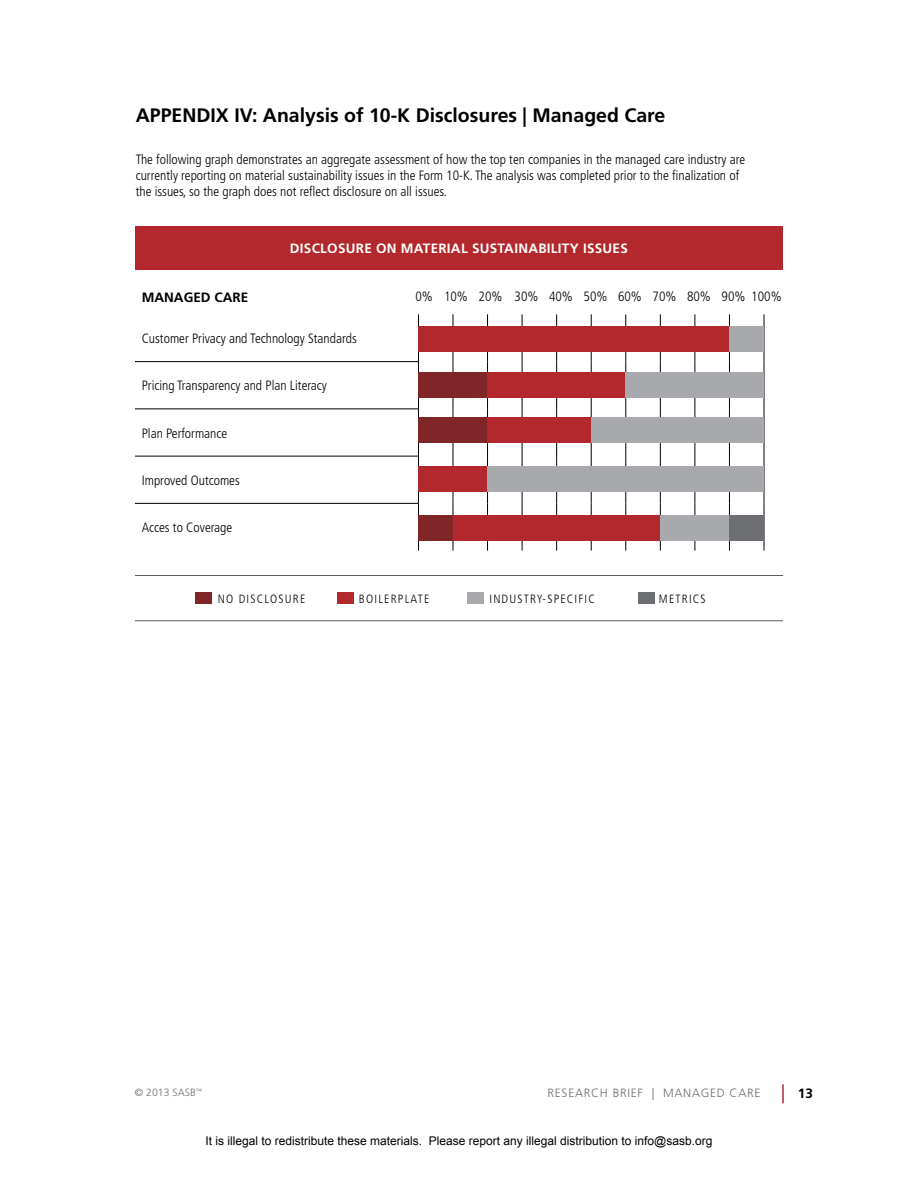
<style>
.page{position:relative;width:918px;height:1188px;background:#fff}
.page>*{position:absolute;margin:0;border:0;box-sizing:border-box;transform-origin:0 0}
.t1{font:700 19.5px "Frutiger LT Std";color:#000}
.t2{font:300 condensed 13.5px/15.8px "Frutiger LT Std";color:#000}
.t3{font:700 13.5px "Frutiger LT Std";letter-spacing:.02em;color:#fff}
.t4{font:700 13.5px "Frutiger LT Std";color:#000}
.t5{font:12px "Arial";color:#000}
.t6{font:300 condensed 12px "Frutiger LT Std";letter-spacing:.1em;color:#000}
.t7{font:300 12px "Frutiger LT Std";letter-spacing:.06em;color:#6d6e71}
.t8{font:300 10.5px "Frutiger LT Std";color:#6d6e71}
.t9{font:300 6.15px "Frutiger LT Std";color:#6d6e71}
</style>
<div class="page">
<svg style="left:782px;top:1084px;width:2px;height:19px"></svg>
<hr style="left:135px;top:361px;width:283px;height:1px;background:#000">
<hr style="left:135px;top:408px;width:283px;height:1px;background:#000">
<hr style="left:135px;top:456px;width:283px;height:1px;background:#000">
<hr style="left:135px;top:503px;width:283px;height:1px;background:#000">
<hr style="left:418px;top:314px;width:1px;height:48px;background:#000">
<hr style="left:418px;top:362px;width:1px;height:47px;background:#000">
<hr style="left:418px;top:409px;width:1px;height:47px;background:#000">
<hr style="left:418px;top:456px;width:1px;height:47px;background:#000">
<hr style="left:418px;top:503px;width:1px;height:48px;background:#000">
<hr style="left:453px;top:314px;width:1px;height:48px;background:#000">
<hr style="left:487px;top:314px;width:1px;height:48px;background:#000">
<hr style="left:522px;top:314px;width:1px;height:48px;background:#000">
<hr style="left:556px;top:314px;width:1px;height:48px;background:#000">
<hr style="left:591px;top:314px;width:1px;height:48px;background:#000">
<hr style="left:626px;top:314px;width:1px;height:48px;background:#000">
<hr style="left:660px;top:314px;width:1px;height:48px;background:#000">
<hr style="left:695px;top:314px;width:1px;height:48px;background:#000">
<hr style="left:729px;top:314px;width:1px;height:48px;background:#000">
<hr style="left:764px;top:314px;width:1px;height:48px;background:#000">
<hr style="left:453px;top:362px;width:1px;height:47px;background:#000">
<hr style="left:487px;top:362px;width:1px;height:47px;background:#000">
<hr style="left:522px;top:362px;width:1px;height:47px;background:#000">
<hr style="left:556px;top:362px;width:1px;height:47px;background:#000">
<hr style="left:591px;top:362px;width:1px;height:47px;background:#000">
<hr style="left:626px;top:362px;width:1px;height:47px;background:#000">
<hr style="left:660px;top:362px;width:1px;height:47px;background:#000">
<hr style="left:695px;top:362px;width:1px;height:47px;background:#000">
<hr style="left:729px;top:362px;width:1px;height:47px;background:#000">
<hr style="left:764px;top:362px;width:1px;height:47px;background:#000">
<hr style="left:453px;top:409px;width:1px;height:47px;background:#000">
<hr style="left:487px;top:409px;width:1px;height:47px;background:#000">
<hr style="left:522px;top:409px;width:1px;height:47px;background:#000">
<hr style="left:556px;top:409px;width:1px;height:47px;background:#000">
<hr style="left:591px;top:409px;width:1px;height:47px;background:#000">
<hr style="left:626px;top:409px;width:1px;height:47px;background:#000">
<hr style="left:660px;top:409px;width:1px;height:47px;background:#000">
<hr style="left:695px;top:409px;width:1px;height:47px;background:#000">
<hr style="left:729px;top:409px;width:1px;height:47px;background:#000">
<hr style="left:764px;top:409px;width:1px;height:47px;background:#000">
<hr style="left:453px;top:456px;width:1px;height:47px;background:#000">
<hr style="left:487px;top:456px;width:1px;height:47px;background:#000">
<hr style="left:522px;top:456px;width:1px;height:47px;background:#000">
<hr style="left:556px;top:456px;width:1px;height:47px;background:#000">
<hr style="left:591px;top:456px;width:1px;height:47px;background:#000">
<hr style="left:626px;top:456px;width:1px;height:47px;background:#000">
<hr style="left:660px;top:456px;width:1px;height:47px;background:#000">
<hr style="left:695px;top:456px;width:1px;height:47px;background:#000">
<hr style="left:729px;top:456px;width:1px;height:47px;background:#000">
<hr style="left:764px;top:456px;width:1px;height:47px;background:#000">
<hr style="left:453px;top:503px;width:1px;height:48px;background:#000">
<hr style="left:487px;top:503px;width:1px;height:48px;background:#000">
<hr style="left:522px;top:503px;width:1px;height:48px;background:#000">
<hr style="left:556px;top:503px;width:1px;height:48px;background:#000">
<hr style="left:591px;top:503px;width:1px;height:48px;background:#000">
<hr style="left:626px;top:503px;width:1px;height:48px;background:#000">
<hr style="left:660px;top:503px;width:1px;height:48px;background:#000">
<hr style="left:695px;top:503px;width:1px;height:48px;background:#000">
<hr style="left:729px;top:503px;width:1px;height:48px;background:#000">
<hr style="left:764px;top:503px;width:1px;height:48px;background:#000">
<div style="left:418px;top:326px;width:346px;height:26px;background:#a7a9ac"></div>
<div style="left:418px;top:372px;width:346px;height:26px;background:#a7a9ac"></div>
<div style="left:418px;top:515px;width:346px;height:26px;background:#6d6e71"></div>
<div style="left:418px;top:326px;width:311px;height:26px;background:#b3282d"></div>
<div style="left:418px;top:372px;width:207px;height:26px;background:#b3282d"></div>
<div style="left:418px;top:372px;width:69px;height:26px;background:#802528"></div>
<div style="left:418px;top:417px;width:346px;height:26px;background:#a7a9ac"></div>
<div style="left:418px;top:466px;width:346px;height:26px;background:#a7a9ac"></div>
<div style="left:418px;top:417px;width:173px;height:26px;background:#b3282d"></div>
<div style="left:418px;top:466px;width:69px;height:26px;background:#b3282d"></div>
<div style="left:418px;top:515px;width:311px;height:26px;background:#a7a9ac"></div>
<div style="left:418px;top:515px;width:242px;height:26px;background:#b3282d"></div>
<div style="left:135px;top:227px;width:648px;height:43px;background:#b3282d"></div>
<div style="left:195px;top:592px;width:17px;height:12px;background:#802528"></div>
<div style="left:467px;top:592px;width:17px;height:12px;background:#a7a9ac"></div>
<div style="left:638px;top:592px;width:16px;height:12px;background:#6d6e71"></div>
<div style="left:337px;top:592px;width:17px;height:12px;background:#b3282d"></div>
<hr style="left:135px;top:575px;width:648px;height:1px;background:#635d58">
<hr style="left:135px;top:621px;width:648px;height:1px;background:#635d58">
<div style="left:418px;top:417px;width:69px;height:26px;background:#802528"></div>
<div style="left:418px;top:515px;width:35px;height:26px;background:#802528"></div>
<h1 class="t1" style="left:136px;top:103px;width:531px">APPENDIX IV: ANALYSIS OF 10-K DISCLOSURES | MANAGED CARE</h1>
<p class="t2" style="left:136px;top:152px;width:611px">The following graph demonstrates an aggregate assessment of how the top ten companies in the managed care industry are currently reporting on material sustainability issues in the Form 10-K. The analysis was completed prior to the finalization of the issues, so the graph does not reflect disclosure on all issues.</p>
<p class="t3" style="left:290px;top:241px;width:32px">DISCLO</p>
<p class="t3" style="left:338px;top:241px;width:207px">SURE O N MATERIAL SUSTAINABILI</p>
<p class="t3" style="left:562px;top:241px;width:67px">TY ISSUES</p>
<p class="t4" style="left:142px;top:290px;width:108px">MANAGED CARE</p>
<p class="t2" style="left:142px;top:331px;width:217px">Customer Privacy and Technology Standards</p>
<p class="t2" style="left:142px;top:378px;width:187px">Pricing Transparency and Plan Literacy</p>
<p class="t2" style="left:142px;top:425px;width:87px">Plan Performance</p>
<p class="t2" style="left:142px;top:472px;width:100px">Improved Outcomes</p>
<p class="t2" style="left:142px;top:520px;width:92px">Acces to Coverage</p>
<p class="t2" style="left:415px;top:289px;width:368px">0% 10% 20% 30% 40% 50% 60% 70% 80% 90% 100%</p>
<p class="t6" style="left:218px;top:592px;width:28px">No disclos</p>
<p class="t6" style="left:285px;top:592px;width:14px">ure</p>
<p class="t6" style="left:359px;top:592px;width:13px">Boilerplate</p>
<p class="t6" style="left:489px;top:592px;width:34px">Industry</p>
<p class="t6" style="left:543px;top:592px;width:12px">-specific</p>
<p class="t6" style="left:659px;top:592px;width:17px">Metrics</p>
<p class="t8" style="left:135px;top:1086px;width:62px">© 2013 SASB</p>
<p class="t7" style="left:548px;top:1086px;width:213px">RESEARCH BRIEF | MANAGED CARE</p>
<p class="t4" style="left:798px;top:1086px;width:17px">13</p>
<p class="t9" style="left:196px;top:1087px;width:8px">™</p>
<p class="t5" style="left:205px;top:1133px;width:509px">It is illegal to redistribute these materials. Please report any illegal distribution to info@sasb.org</p>
</div>
